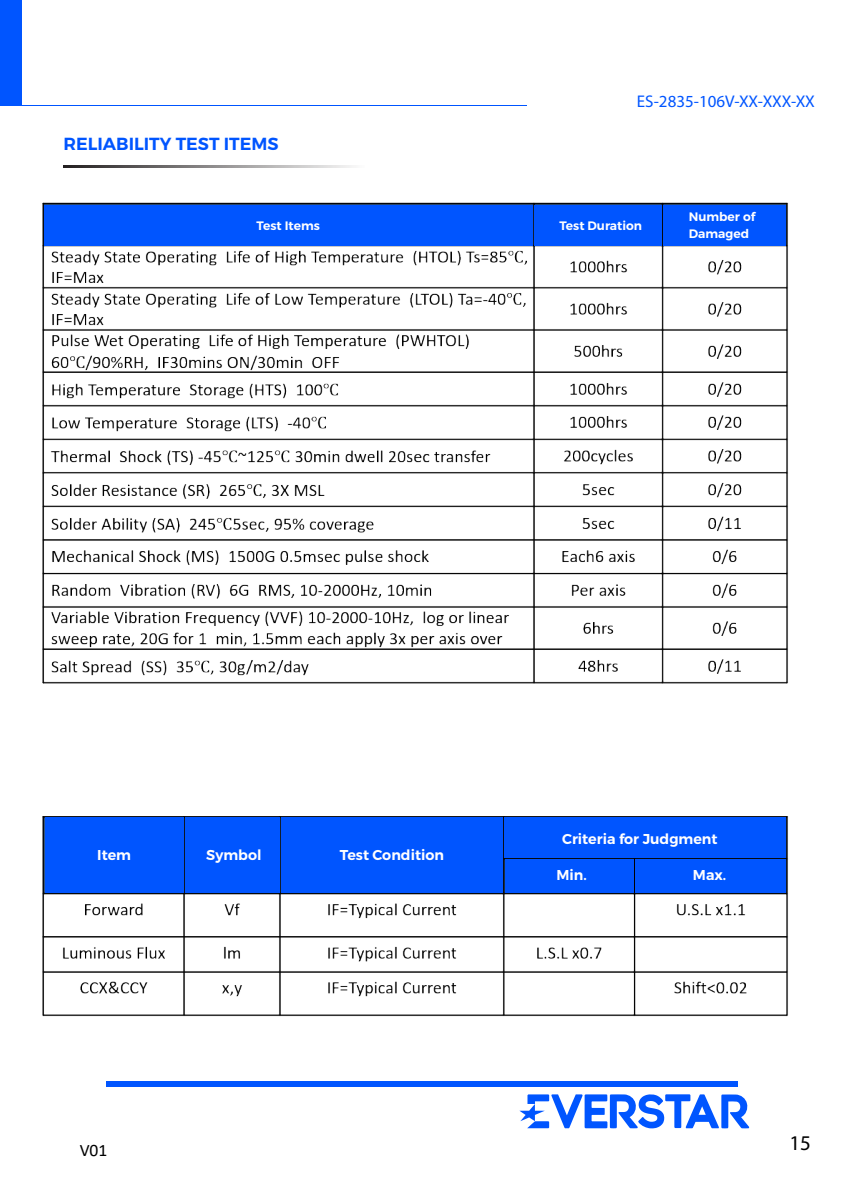
<style>
.page{position:relative;width:843px;height:1179px;background:#fff}
.page>*{position:absolute;margin:0;border:0;box-sizing:border-box;transform-origin:0 0}
.t1{font:21px "Myriad Pro";color:#000}
.t2{font:600 17.5px "Montserrat";color:#05f}
.t3{font:17.5px "Calibri";color:#000}
.t4{font:16.97px "Myriad Pro";color:#05f}
.t5{font:600 14.35px "Montserrat";color:#fff}
.t6{font:600 12.25px/17.5px "Montserrat";color:#fff}
</style>
<div class="page">
<img style="left:43px;top:202px;width:745px;height:482px">
<div style="left:107px;top:1081px;width:631px;height:5px;background:#05f"></div>
<svg style="left:519px;top:1094px;width:230px;height:34px"></svg>
<div style="left:0;top:0;width:21px;height:105px;background:#05f"></div>
<hr style="left:0;top:105px;width:526px;height:1px;background:#05f">
<div style="left:45px;top:205px;width:488px;height:40px;background:#05f"></div>
<div style="left:535px;top:205px;width:127px;height:40px;background:#05f"></div>
<div style="left:663px;top:205px;width:123px;height:40px;background:#05f"></div>
<img style="left:43px;top:816px;width:745px;height:200px">
<div style="left:45px;top:817px;width:139px;height:76px;background:#05f"></div>
<div style="left:185px;top:817px;width:94px;height:76px;background:#05f"></div>
<div style="left:281px;top:817px;width:221px;height:76px;background:#05f"></div>
<div style="left:504px;top:817px;width:282px;height:41px;background:#05f"></div>
<div style="left:504px;top:859px;width:129px;height:34px;background:#05f"></div>
<div style="left:635px;top:859px;width:151px;height:34px;background:#05f"></div>
<svg style="left:63px;top:165px;width:289px;height:2px"></svg>
<p class="t2" style="left:63px;top:133px;width:217px">RELIABILITY TEST ITEMS</p>
<p class="t4" style="left:637px;top:91px;width:179px">ES-2835-106V-XX-XXX-XX</p>
<p class="t6" style="left:257px;top:217px;width:65px">Test Items</p>
<p class="t6" style="left:559px;top:217px;width:84px">Test Duration</p>
<p class="t6" style="left:688px;top:207px;width:68px">Number of<br>Damaged</p>
<p class="t5" style="left:97px;top:846px;width:35px">Item</p>
<p class="t5" style="left:206px;top:846px;width:57px">Symbol</p>
<p class="t5" style="left:340px;top:846px;width:106px">Test Condition</p>
<p class="t3" style="left:80px;top:1137px;width:29px">V01</p>
<p class="t5" style="left:562px;top:829px;width:157px">Criteria for Judgment</p>
<p class="t5" style="left:556px;top:866px;width:32px">Min.</p>
<p class="t5" style="left:693px;top:866px;width:35px">Max.</p>
<h1 class="t1" style="left:789px;top:1129px;width:23px">15</h1>
</div>
